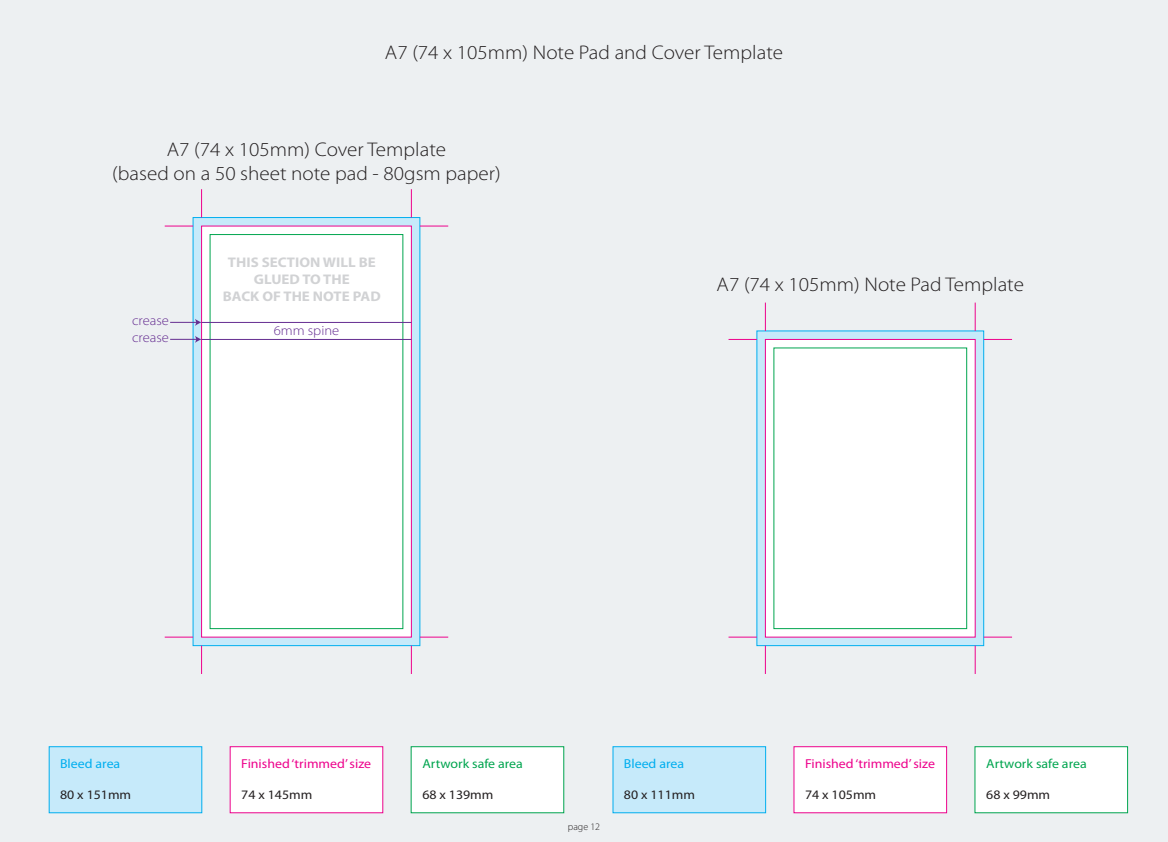
<style>
.page{position:relative;width:1168px;height:842px;background:#edf0f2}
.page>*{position:absolute;margin:0;border:0;box-sizing:border-box;transform-origin:0 0}
.t1{font:300 19.8px/23.8px "Myriad Pro";color:#231f20;text-align:center;scale:1.07 1}
.t2{font:700 14px/16.8px "Myriad Pro";color:#d1d2d4;text-align:center;scale:1.07 1}
.t3{font:300 13.6px/17px "Myriad Pro";color:#652d91;scale:1.07 1}
.t4{font:13px "Myriad Pro";color:#231f20;scale:1.07 1}
.t5{font:13px "Myriad Pro";color:#ed028c;scale:1.07 1}
.t6{font:13px "Myriad Pro";color:#00a54f;scale:1.07 1}
.t7{font:13px "Myriad Pro";color:#00aeef;scale:1.07 1}
.t8{font:300 10px "Myriad Pro";color:#231f20}
</style>
<div class="page">
<div style="left:756px;top:330px;width:228px;height:316px;background:#c6eafa;border:1px solid #00aeef"></div>
<div style="left:765px;top:339px;width:211px;height:299px;background:#fff;border:1px solid #ed028c"></div>
<div style="left:773px;top:347px;width:194px;height:282px;background:#fff;border:1px solid #00a54f"></div>
<svg style="left:728px;top:339px;width:29px;height:1px"></svg>
<svg style="left:765px;top:303px;width:1px;height:28px"></svg>
<svg style="left:984px;top:339px;width:28px;height:1px"></svg>
<svg style="left:975px;top:303px;width:1px;height:28px"></svg>
<svg style="left:728px;top:637px;width:29px;height:1px"></svg>
<svg style="left:765px;top:646px;width:1px;height:28px"></svg>
<svg style="left:984px;top:637px;width:28px;height:1px"></svg>
<svg style="left:975px;top:646px;width:1px;height:28px"></svg>
<div style="left:612px;top:746px;width:154px;height:67px;background:#c6eafa;border:1px solid #00aeef"></div>
<div style="left:793px;top:746px;width:154px;height:67px;background:#fff;border:1px solid #ed028c"></div>
<div style="left:974px;top:746px;width:154px;height:67px;background:#fff;border:1px solid #00a54f"></div>
<div style="left:193px;top:217px;width:227px;height:429px;background:#c6eafa;border:1px solid #00aeef"></div>
<div style="left:201px;top:226px;width:211px;height:412px;background:#fff;border:1px solid #ed028c"></div>
<div style="left:210px;top:234px;width:193px;height:395px;background:#fff;border:1px solid #00a54f"></div>
<svg style="left:165px;top:226px;width:28px;height:1px"></svg>
<svg style="left:201px;top:189px;width:1px;height:29px"></svg>
<svg style="left:420px;top:226px;width:28px;height:1px"></svg>
<svg style="left:411px;top:189px;width:1px;height:29px"></svg>
<svg style="left:165px;top:637px;width:28px;height:1px"></svg>
<svg style="left:201px;top:646px;width:1px;height:28px"></svg>
<svg style="left:420px;top:637px;width:28px;height:1px"></svg>
<svg style="left:411px;top:646px;width:1px;height:28px"></svg>
<div style="left:49px;top:746px;width:153px;height:67px;background:#c6eafa;border:1px solid #00aeef"></div>
<div style="left:230px;top:746px;width:153px;height:67px;background:#fff;border:1px solid #ed028c"></div>
<div style="left:411px;top:746px;width:153px;height:67px;background:#fff;border:1px solid #00a54f"></div>
<hr style="left:202px;top:339px;width:209px;height:1px;background:#652d91">
<hr style="left:202px;top:322px;width:209px;height:1px;background:#652d91">
<svg style="left:170px;top:319px;width:31px;height:7px"></svg>
<svg style="left:170px;top:336px;width:31px;height:7px"></svg>
<p class="t1" style="left:385px;top:40px;width:373px">A7 (74 x 105mm) Note Pad and Cover Template</p>
<p class="t1" style="left:112px;top:137px;width:364px">A7 (74 x 105mm) Cover Template<br>(based on a 50 sheet note pad - 80gsm paper)</p>
<p class="t2" style="left:223px;top:253px;width:149px">THIS SECTION WILL BE<br>GLUED TO THE<br>BACK OF THE NOTE PAD</p>
<p class="t3" style="left:132px;top:312px;width:36px">crease crease</p>
<p class="t3" style="left:274px;top:322px;width:63px">6mm spine</p>
<p class="t1" style="left:717px;top:272px;width:289px">A7 (74 x 105mm) Note Pad Template</p>
<p class="t7" style="left:60px;top:756px;width:58px">Bleed area</p>
<p class="t4" style="left:60px;top:787px;width:68px">80 x 151mm</p>
<p class="t5" style="left:241px;top:756px;width:123px">Finished ‘trimmed’ size</p>
<p class="t4" style="left:241px;top:787px;width:68px">74 x 145mm</p>
<p class="t6" style="left:422px;top:756px;width:95px">Artwork safe area</p>
<p class="t4" style="left:422px;top:787px;width:68px">68 x 139mm</p>
<p class="t8" style="left:568px;top:821px;width:34px">page 12</p>
<p class="t7" style="left:624px;top:756px;width:58px">Bleed area</p>
<p class="t4" style="left:624px;top:787px;width:68px">80 x 111mm</p>
<p class="t5" style="left:805px;top:756px;width:123px">Finished ‘trimmed’ size</p>
<p class="t4" style="left:805px;top:787px;width:68px">74 x 105mm</p>
<p class="t6" style="left:986px;top:756px;width:95px">Artwork safe area</p>
<p class="t4" style="left:986px;top:787px;width:61px">68 x 99mm</p>
</div>
